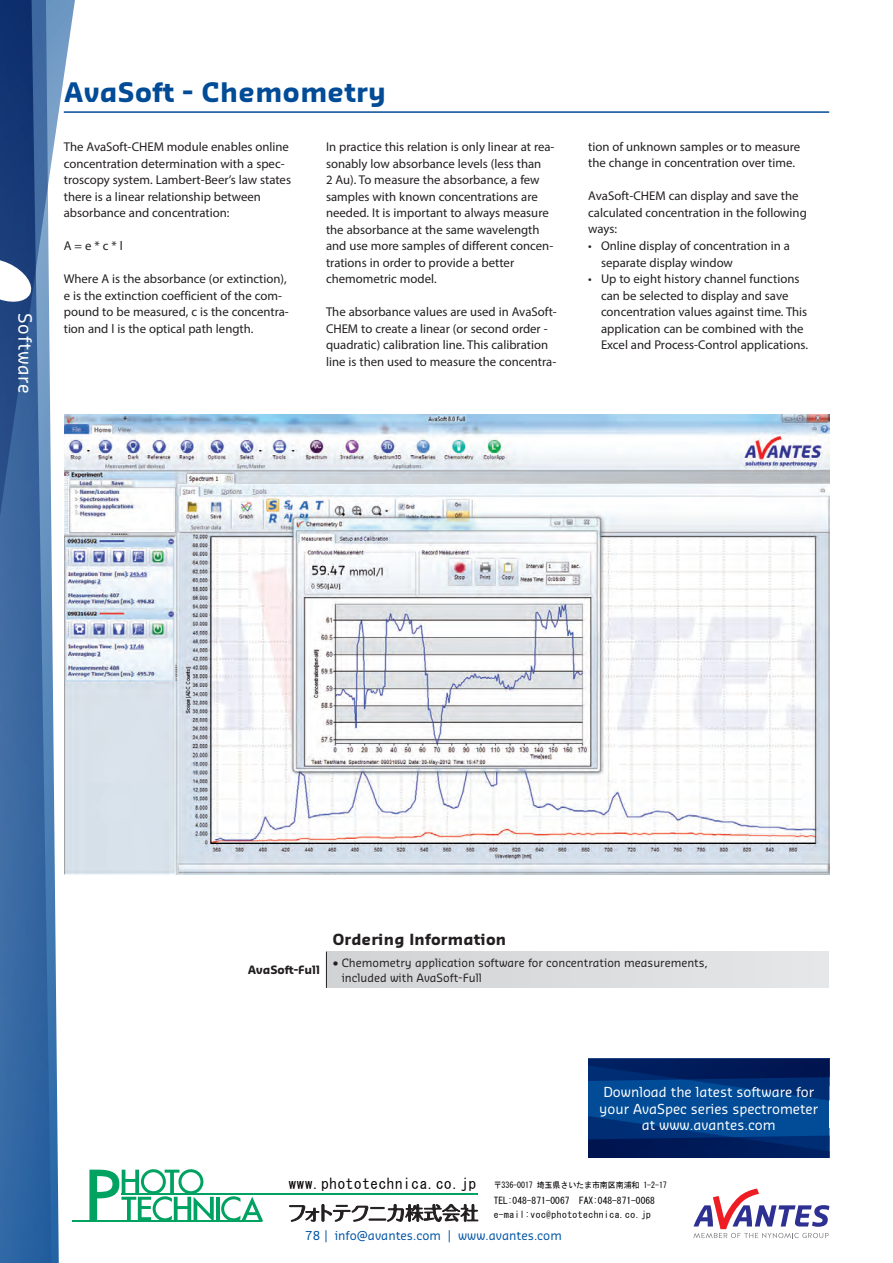
<style>
.page{position:relative;width:893px;height:1263px;background:#fff}
.page>*{position:absolute;margin:0;border:0;box-sizing:border-box;transform-origin:0 0}
.Product_kop_SOFTWARE{font:700 26.25px "Sansa Std";letter-spacing:.02em;color:#014b97}
.t1{font:18px "Sansa";letter-spacing:.04em;color:#fff}
.Tabel_bovenkop{font:700 15px "Sansa Std";letter-spacing:.02em;color:#231f20}
.Introductie_tussenko{font:13.5px/16.2px "Sansa Std";color:#fff;text-align:center}
.Plat{font:12.75px/16.5px "Myriad Pro";color:#231f20}
.t2{font:12px "Sansa";color:#0154a6}
.Tabel_brood{font:11.25px/15px "Sansa";color:#231f20}
.Tabel_linker_kolom{font:700 11.25px "Sansa Std";color:#231f20}
.t3{font:9.45px/14.5px "MS Gothic";letter-spacing:.055em;color:#050100}
.t4{font:8.4px "MS Gothic";letter-spacing:-.01em;color:#050100;scale:.95 1}
.s1{font-size:14.7px}
</style>
<div class="page">
<svg style="left:693px;top:1188px;width:136px;height:50px"></svg>
<img style="left:100px;top:415px;width:729px;height:459px">
<hr style="left:64px;top:111px;width:765px;height:2px;background:#014b97">
<div style="left:326px;top:952px;width:502px;height:36px;background:#dcdddf"></div>
<hr style="left:326px;top:952px;width:1px;height:36px;background:#231f20">
<svg style="left:0;top:0;width:100px;height:1263px"></svg>
<svg style="left:0;top:256px;width:34px;height:48px"></svg>
<svg style="left:588px;top:1059px;width:241px;height:99px;background:#00347a"></svg>
<hr style="left:216px;top:1197px;width:3px;height:24px;background:#00a261">
<svg style="left:221px;top:1196px;width:42px;height:25px"></svg>
<hr style="left:72px;top:1220px;width:189px;height:1px;background:#00a261">
<hr style="left:122px;top:1193px;width:356px;height:1px;background:#00a261">
<svg style="left:89px;top:1169px;width:125px;height:51px"></svg>
<svg style="left:289px;top:1203px;width:190px;height:19px"></svg>
<h2 class="t1" style="left:37px;top:313px;width:82px;rotate:90deg">Software</h2>
<p class="Product_kop_SOFTWARE" style="left:64px;top:74px;width:324px">AvaSoft - Chemometry</p>
<p class="Plat" style="left:64px;top:138px;width:229px">The AvaSoft-CHEM module enables online concentration determination with a spec&shy;troscopy system. Lambert-Beer’s law states there is a linear relationship between absorbance and concentration:</p>
<p class="Plat" style="left:64px;top:237px;width:60px">A = e * c * l</p>
<p class="Plat" style="left:64px;top:270px;width:227px">Where A is the absorbance (or extinction), e is the extinction coefficient of the com&shy;pound to be measured, c is the concentra&shy;tion and l is the optical path length.</p>
<p class="Plat" style="left:326px;top:138px;width:230px">In practice this relation is only linear at rea&shy;sonably low absorbance levels (less than<br>2 Au). To measure the absorbance, a few samples with known concentrations are needed. It is important to always measure the absorbance at the same wavelength and use more samples of different concen&shy;trations in order to provide a better</p>
<p class="Plat" style="left:326px;top:270px;width:112px">chemometric model.</p>
<p class="Plat" style="left:326px;top:303px;width:232px">The absorbance values are used in AvaSoft-CHEM to create a linear (or second order - quadratic) calibration line. This calibration line is then used to measure the concentra-</p>
<p class="Plat" style="left:588px;top:138px;width:214px">tion of unknown samples or to measure the change in concentration over time.</p>
<p class="Plat" style="left:588px;top:188px;width:220px">AvaSoft-CHEM can display and save the calculated concentration in the following ways:</p>
<p class="Plat" style="left:601px;top:237px;width:191px;text-indent:-13px">• Online display of concentration in a separate display window</p>
<p class="Plat" style="left:601px;top:270px;width:209px;text-indent:-13px">• Up to eight history channel functions can be selected to display and save concentration values against time. This application can be combined with the Excel and Process-Control applications.</p>
<p class="Tabel_bovenkop" style="left:333px;top:930px;width:175px">Ordering Information</p>
<p class="Tabel_linker_kolom" style="left:248px;top:963px;width:74px">AvaSoft-Full</p>
<p class="Tabel_brood" style="left:342px;top:954px;width:368px;text-indent:-9px">• Chemometry application software for concentration measurements, included with AvaSoft-Full</p>
<p class="Introductie_tussenko" style="left:599px;top:1083px;width:220px">Download the latest software for your AvaSpec series spectrometer</p>
<p class="Introductie_tussenko" style="left:642px;top:1116px;width:135px">at www.avantes.com</p>
<p class="t4" style="left:289px;top:1181px;width:408px"><span class="s1">www.phototechnica.co.jp</span> 〒336-0017 埼玉県さいたま市南区南浦和 1-2-17　</p>
<p class="t3" style="left:494px;top:1193px;width:163px">TEL:048-871-0067 FAX:048-871-0068 e-mail:voc@phototechnica.co.jp</p>
<p class="t2" style="left:305px;top:1227px;width:258px">78 | info@avantes.com | www.avantes.com</p>
</div>
